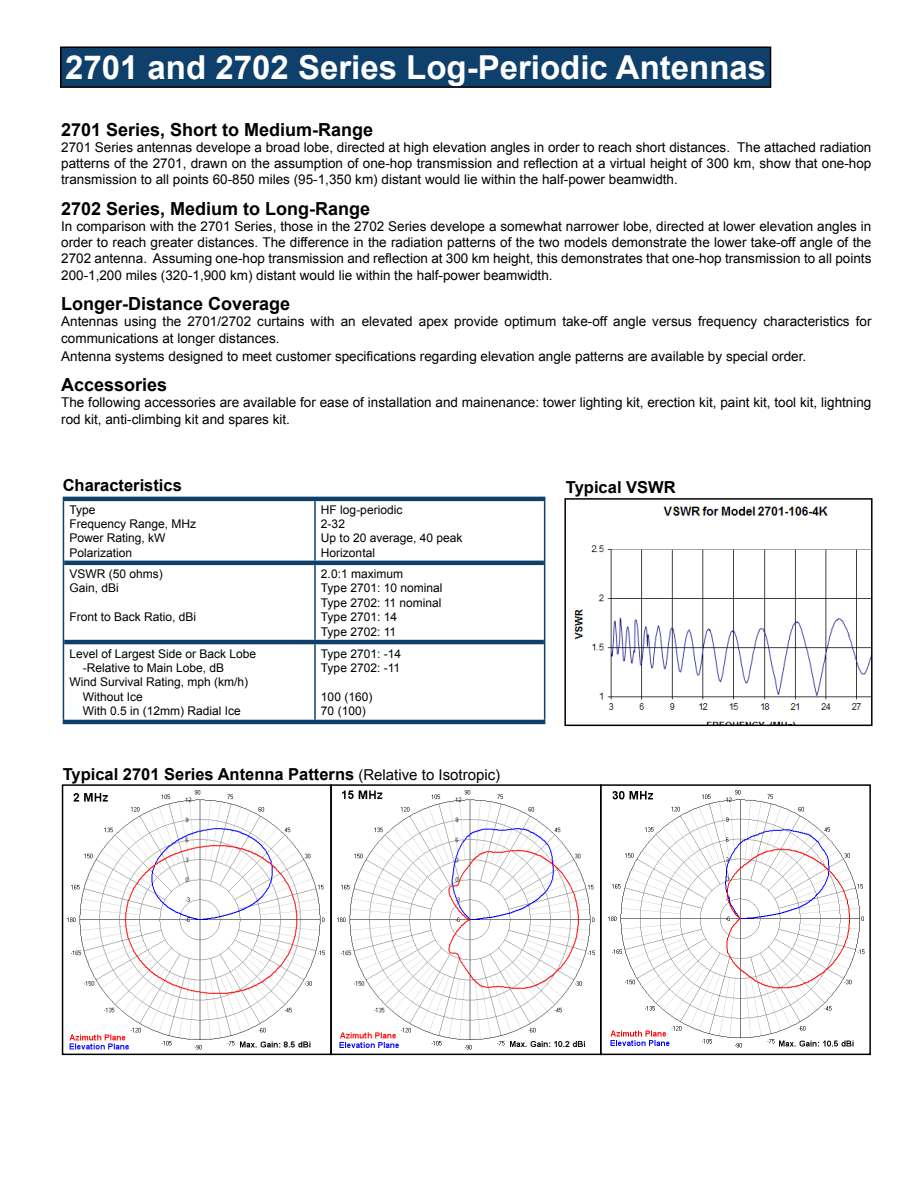
<style>
.page{position:relative;width:918px;height:1188px;background:#fff}
.page>*{position:absolute;margin:0;border:0;box-sizing:border-box;transform-origin:0 0}
.t1{font:700 33px "Arial";color:#fff}
.t2{font:700 18px "Arial";color:#000}
.t3{font:700 16.5px "Arial";color:#000}
.t4{font:13.5px/16.2px "Arial";color:#000;text-align:justify}
.t5{font:12px/14.4px "Arial";color:#000}
.s1{font-weight:400;font-size:15px}
</style>
<div class="page">
<div style="left:61px;top:47px;width:710px;height:40px;background:#0f406b"></div>
<div style="left:60px;top:46px;width:711px;height:42px;border:2px solid #000"></div>
<hr style="left:63px;top:497px;width:252px;height:4px;background:#0f406b">
<hr style="left:315px;top:497px;width:230px;height:4px;background:#0f406b">
<hr style="left:64px;top:561px;width:251px;height:4px;background:#0f406b">
<hr style="left:315px;top:561px;width:229px;height:4px;background:#0f406b">
<hr style="left:64px;top:640px;width:251px;height:4px;background:#0f406b">
<hr style="left:315px;top:640px;width:229px;height:4px;background:#0f406b">
<hr style="left:63px;top:720px;width:252px;height:4px;background:#0f406b">
<hr style="left:315px;top:720px;width:230px;height:4px;background:#0f406b">
<hr style="left:63px;top:501px;width:1px;height:62px;background:#0f406b">
<hr style="left:314px;top:501px;width:2px;height:60px;background:#0f406b">
<hr style="left:544px;top:501px;width:1px;height:62px;background:#0f406b">
<hr style="left:63px;top:563px;width:1px;height:79px;background:#0f406b">
<hr style="left:314px;top:565px;width:2px;height:75px;background:#0f406b">
<hr style="left:544px;top:563px;width:1px;height:79px;background:#0f406b">
<hr style="left:63px;top:642px;width:1px;height:78px;background:#0f406b">
<hr style="left:314px;top:644px;width:2px;height:76px;background:#0f406b">
<hr style="left:544px;top:642px;width:1px;height:78px;background:#0f406b">
<img style="left:67px;top:790px;width:258px;height:260px">
<div style="left:62px;top:784px;width:270px;height:271px;border:2px solid #000"></div>
<img style="left:337px;top:790px;width:258px;height:260px">
<div style="left:330px;top:784px;width:272px;height:271px;border:2px solid #000"></div>
<img style="left:608px;top:790px;width:257px;height:258px">
<div style="left:600px;top:784px;width:271px;height:271px;border:2px solid #000"></div>
<img style="left:574px;top:506px;width:296px;height:217px">
<div style="left:564px;top:498px;width:309px;height:228px;border:2px solid #000"></div>
<h1 class="t1" style="left:65px;top:46px;width:703px">2701 and 2702 Series Log-Periodic Antennas</h1>
<h2 class="t2" style="left:61px;top:117px;width:314px">2701 Series, Short to Medium-Range</h2>
<p class="t4" style="left:61px;top:139px;width:812px">2701 Series antennas develope a broad lobe, directed at high elevation angles in order to reach short distances. The attached radiation patterns of the 2701, drawn on the assumption of one-hop transmission and reflection at a virtual height of 300 km, show that one-hop transmission to all points 60-850 miles (95-1,350 km) distant would lie within the half-power beamwidth.</p>
<h2 class="t2" style="left:61px;top:196px;width:311px">2702 Series, Medium to Long-Range</h2>
<p class="t4" style="left:61px;top:218px;width:812px">In comparison with the 2701 Series, those in the 2702 Series develope a somewhat narrower lobe, directed at lower elevation angles in order to reach greater distances. The difference in the radiation patterns of the two models demonstrate the lower take-off angle of the 2702 antenna. Assuming one-hop transmission and reflection at 300 km height, this demonstrates that one-hop transmission to all points 200-1,200 miles (320-1,900 km) distant would lie within the half-power beamwidth.</p>
<h2 class="t2" style="left:61px;top:292px;width:231px">Longer-Distance Coverage</h2>
<p class="t4" style="left:61px;top:314px;width:812px">Antennas using the 2701/2702 curtains with an elevated apex provide optimum take-off angle versus frequency characteristics for communications at longer distances.</p>
<p class="t4" style="left:61px;top:348px;width:747px">Antenna systems designed to meet customer specifications regarding elevation angle patterns are available by special order.</p>
<h2 class="t2" style="left:61px;top:373px;width:108px">Accessories</h2>
<p class="t4" style="left:61px;top:395px;width:812px">The following accessories are available for ease of installation and mainenance: tower lighting kit, erection kit, paint kit, tool kit, lightning rod kit, anti-climbing kit and spares kit.</p>
<p class="t3" style="left:63px;top:474px;width:121px">Characteristics</p>
<p class="t5" style="left:69px;top:502px;width:128px">Type<br>Frequency Range, MHz<br>Power Rating, kW<br>Polarization</p>
<p class="t5" style="left:321px;top:502px;width:143px">HF log-periodic<br>2-32<br>Up to 20 average, 40 peak<br>Horizontal</p>
<p class="t5" style="left:69px;top:567px;width:95px">VSWR (50 ohms)<br>Gain, dBi</p>
<p class="t5" style="left:69px;top:610px;width:128px">Front to Back Ratio, dBi</p>
<p class="t5" style="left:321px;top:567px;width:123px">2.0:1 maximum<br>Type 2701: 10 nominal<br>Type 2702: 11 nominal<br>Type 2701: 14<br>Type 2702: 11</p>
<p class="t5" style="left:69px;top:646px;width:188px">Level of Largest Side or Back Lobe</p>
<p class="t5" style="left:83px;top:661px;width:143px">-Relative to Main Lobe, dB</p>
<p class="t5" style="left:69px;top:675px;width:180px">Wind Survival Rating, mph (km/h)</p>
<p class="t5" style="left:83px;top:689px;width:62px">Without Ice</p>
<p class="t5" style="left:83px;top:704px;width:160px">With 0.5 in (12mm) Radial Ice</p>
<p class="t5" style="left:321px;top:646px;width:82px">Type 2701: -14<br>Type 2702: -11</p>
<p class="t5" style="left:321px;top:689px;width:53px">100 (160)<br>70 (100)</p>
<p class="t3" style="left:63px;top:763px;width:439px">Typical 2701 Series Antenna Patterns <span class="s1">(Relative to Isotropic)</span></p>
<p class="t3" style="left:566px;top:477px;width:111px">Typical VSWR</p>
</div>
